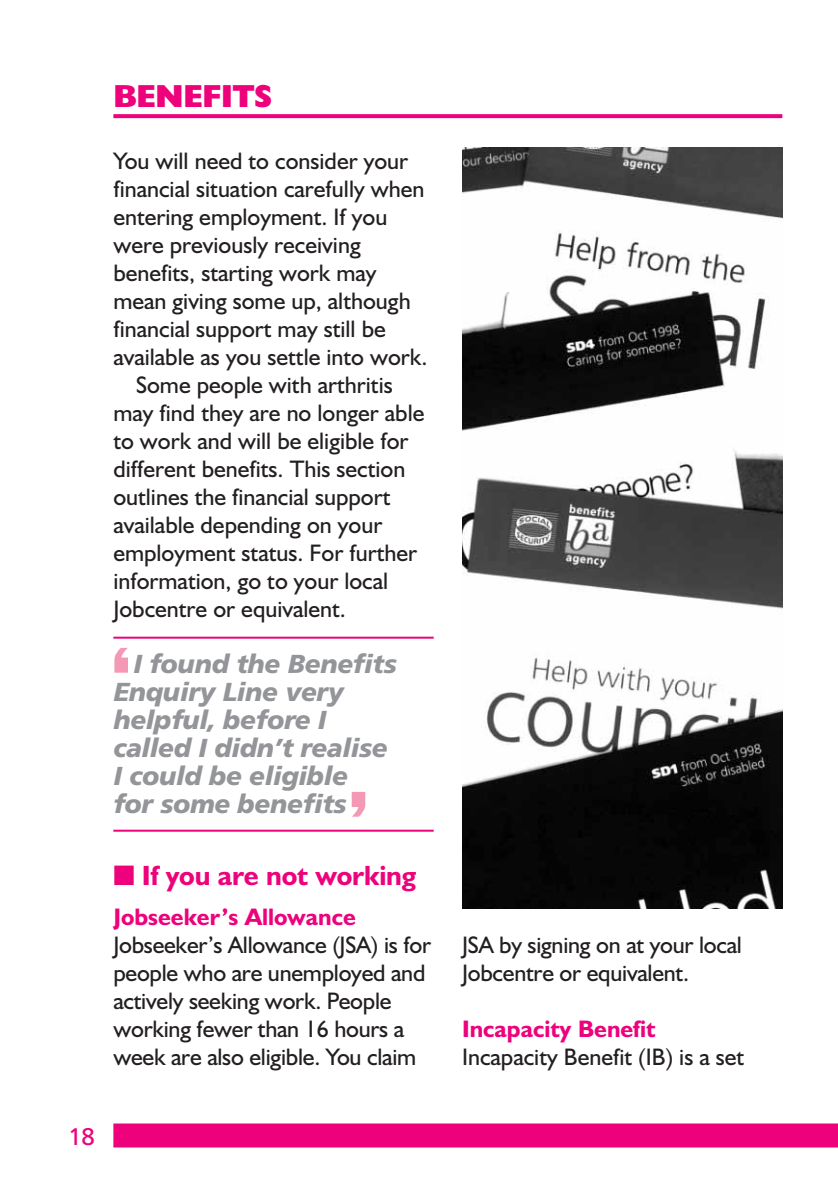
<style>
.page{position:relative;width:838px;height:1190px;background:#fff}
.page>*{position:absolute;margin:0;border:0;box-sizing:border-box;transform-origin:0 0}
.t1{font:88px "Helvetica Inserat";color:#f499b5}
.t2{font:800 32px "Humanist 521 BT";letter-spacing:-.005em;color:#ed027c}
.t3{font:700 28px "Humanist 521 BT";letter-spacing:-.005em;color:#ed027c}
.t4{font:italic 900 26px/28px "Frutiger";letter-spacing:-.01em;color:#939598}
.t5{font:24px/28px "Humanist 521 BT";color:#231f20}
.t6{font:700 24px "Humanist 521 BT";color:#ed027c}
.t7{font:24px "Frutiger";color:#ed027c}
</style>
<div class="page">
<hr style="left:113px;top:637px;width:321px;height:2px;background:#ed027c">
<hr style="left:113px;top:830px;width:321px;height:2px;background:#ed027c">
<div style="left:113px;top:1124px;width:725px;height:24px;background:#ed027c"></div>
<img style="left:462px;top:147px;width:320px;height:762px">
<svg style="left:113px;top:114px;width:669px;height:4px;background:#ed0b81"></svg>
<h2 class="t2" style="left:113px;top:85px;width:160px">BENEFITS</h2>
<p class="t5" style="left:113px;top:149px;width:296px">You will need to consider your</p>
<p class="t5" style="left:113px;top:177px;width:313px">financial situation carefully when</p>
<p class="t5" style="left:113px;top:205px;width:276px">entering employment. If you</p>
<p class="t5" style="left:113px;top:233px;width:249px">were previously receiving</p>
<p class="t5" style="left:113px;top:261px;width:265px">benefits, starting work may</p>
<p class="t5" style="left:113px;top:289px;width:299px">mean giving some up, although</p>
<p class="t5" style="left:113px;top:317px;width:274px">financial support may still be</p>
<p class="t5" style="left:113px;top:345px;width:316px">available as you settle into work.</p>
<p class="t5" style="left:136px;top:373px;width:258px">Some people with arthritis</p>
<p class="t5" style="left:113px;top:401px;width:313px">may find they are no longer able</p>
<p class="t5" style="left:113px;top:429px;width:297px">to work and will be eligible for</p>
<p class="t5" style="left:113px;top:457px;width:294px">different benefits. This section</p>
<p class="t5" style="left:113px;top:485px;width:279px">outlines the financial support</p>
<p class="t5" style="left:113px;top:513px;width:270px">available depending on your</p>
<p class="t5" style="left:113px;top:541px;width:305px">employment status. For further</p>
<p class="t5" style="left:113px;top:569px;width:276px">information, go to your local</p>
<p class="t5" style="left:113px;top:597px;width:234px">Jobcentre or equivalent.</p>
<h1 class="t1" style="left:109px;top:648px;width:26px">‘</h1>
<p class="t4" style="left:113px;top:652px;width:285px;text-indent:20px">I found the Benefits<br>Enquiry Line very helpful, before I called I didn’t realise<br>I could be eligible<br>for some benefits</p>
<h1 class="t1" style="left:346px;top:792px;width:26px">’</h1>
<p class="t3" style="left:113px;top:865px;width:305px">■ If you are not working</p>
<p class="t6" style="left:113px;top:908px;width:244px">Jobseeker’s Allowance</p>
<p class="t5" style="left:113px;top:933px;width:319px">Jobseeker’s Allowance (JSA) is for people who are unemployed and actively seeking work. People working fewer than 16 hours a week are also eligible. You claim</p>
<p class="t5" style="left:462px;top:933px;width:281px">JSA by signing on at your local<br>Jobcentre or equivalent.</p>
<p class="t6" style="left:462px;top:1020px;width:195px">Incapacity Benefit</p>
<p class="t5" style="left:462px;top:1045px;width:284px">Incapacity Benefit (IB) is a set</p>
<p class="t7" style="left:68px;top:1127px;width:28px">18</p>
</div>
